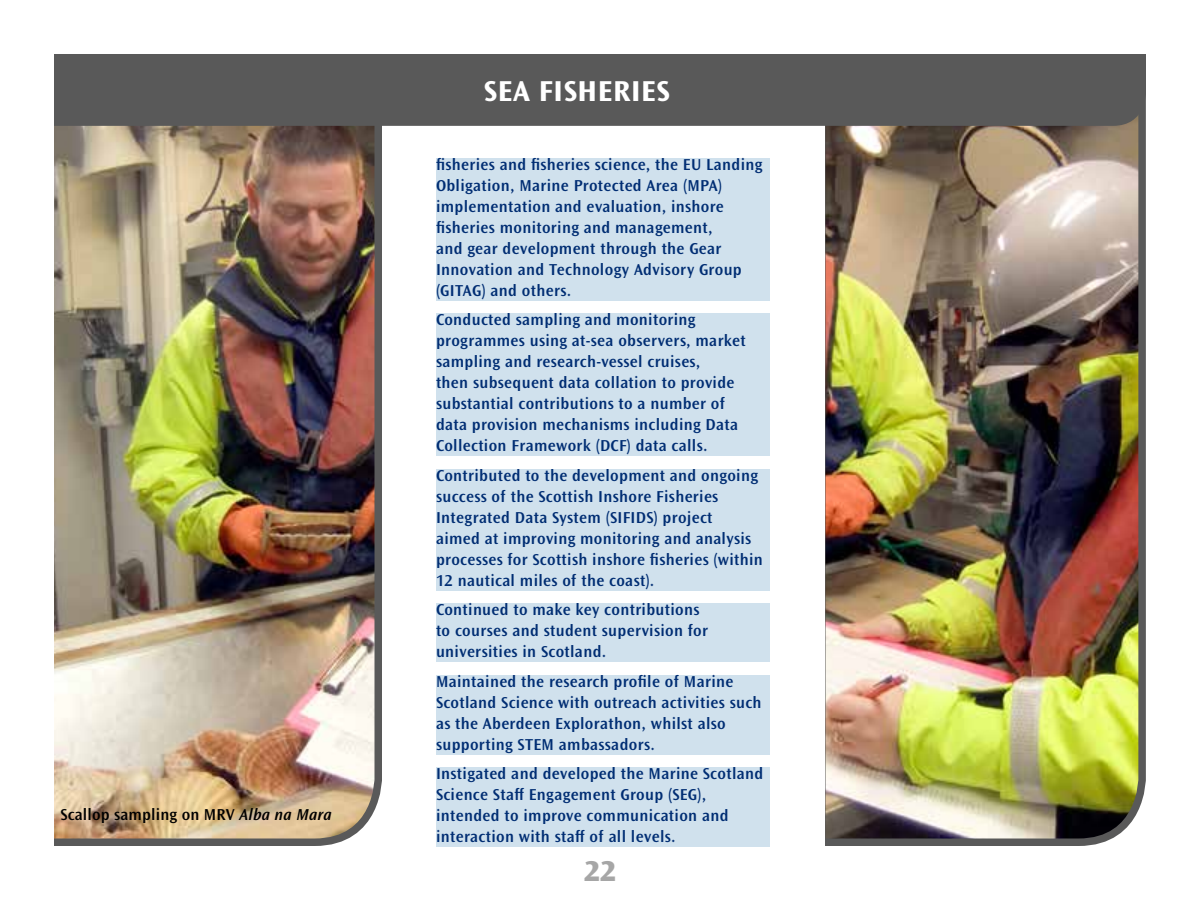
<style>
.page{position:relative;width:1200px;height:900px;background:#fff}
.page>*{position:absolute;margin:0;border:0;box-sizing:border-box;transform-origin:0 0}
.HEAD{font:700 30px "Ocean Sans MT Pro";letter-spacing:.02em;color:#fff}
.t1{font:800 30px "Ocean Sans MT Pro";color:#a6a6a6}
.Body_txt_bullets{font:600 16.5px/21px "Ocean Sans MT Pro";letter-spacing:.02em;color:#002d73}
.t2{font:600 16.5px "Ocean Sans MT Pro";letter-spacing:.01em;color:#000}
.s1{font-style:italic}
</style>
<div class="page">
<img style="left:54px;top:126px;width:328px;height:720px">
<img style="left:825px;top:126px;width:321px;height:720px">
<div style="left:436px;top:158px;width:334px;height:142px;background:#d0e1ed"></div>
<div style="left:436px;top:313px;width:334px;height:143px;background:#d0e1ed"></div>
<div style="left:436px;top:469px;width:334px;height:121px;background:#d0e1ed"></div>
<div style="left:436px;top:603px;width:334px;height:59px;background:#d0e1ed"></div>
<div style="left:436px;top:675px;width:334px;height:79px;background:#d0e1ed"></div>
<div style="left:436px;top:767px;width:334px;height:80px;background:#d0e1ed"></div>
<div style="left:54px;top:54px;width:1092px;height:72px;background:#595959"></div>
<p class="t2" style="left:60px;top:804px;width:273px">Scallop sampling on MRV <span class="s1">Alba na Mara</span></p>
<p class="HEAD" style="left:484px;top:73px;width:187px">SEA FISHERIES</p>
<p class="Body_txt_bullets" style="left:436px;top:154px;width:328px">fisheries and fisheries science, the EU Landing Obligation, Marine Protected Area (MPA) implementation and evaluation, inshore fisheries monitoring and management,<br>and gear development through the Gear Innovation and Technology Advisory Group (GITAG) and others.</p>
<p class="Body_txt_bullets" style="left:436px;top:309px;width:311px">Conducted sampling and monitoring programmes using at-sea observers, market sampling and research-vessel cruises,<br>then subsequent data collation to provide substantial contributions to a number of data provision mechanisms including Data Collection Framework (DCF) data calls.</p>
<p class="Body_txt_bullets" style="left:436px;top:465px;width:328px">Contributed to the development and ongoing success of the Scottish Inshore Fisheries Integrated Data System (SIFIDS) project<br>aimed at improving monitoring and analysis processes for Scottish inshore fisheries (within 12 nautical miles of the coast).</p>
<p class="Body_txt_bullets" style="left:436px;top:599px;width:274px">Continued to make key contributions to courses and student supervision for universities in Scotland.</p>
<p class="Body_txt_bullets" style="left:436px;top:671px;width:327px">Maintained the research profile of Marine Scotland Science with outreach activities such as the Aberdeen Explorathon, whilst also supporting STEM ambassadors.</p>
<p class="Body_txt_bullets" style="left:436px;top:763px;width:329px">Instigated and developed the Marine Scotland Science Staff Engagement Group (SEG), intended to improve communication and interaction with staff of all levels.</p>
<h1 class="t1" style="left:584px;top:853px;width:33px">22</h1>
</div>
